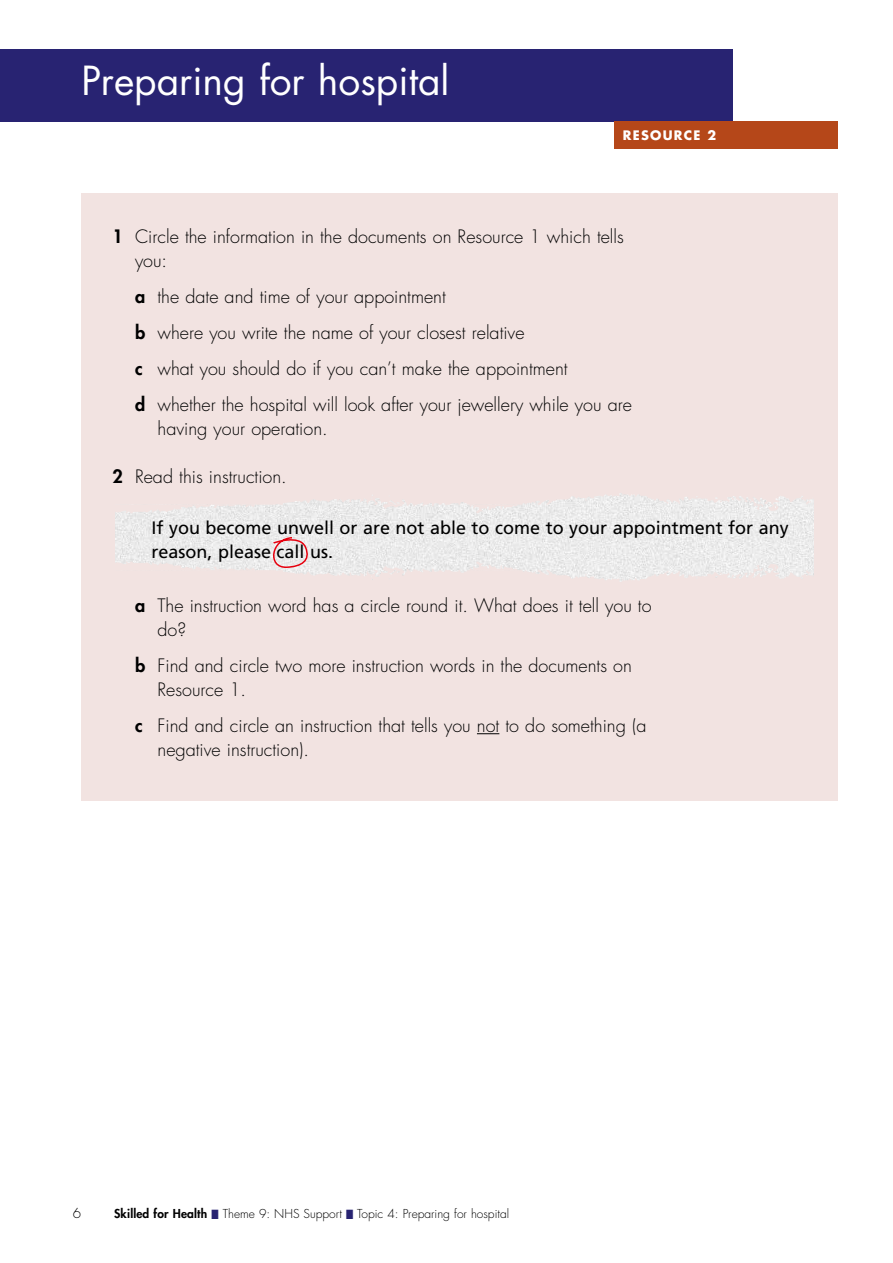
<style>
.page{position:relative;width:893px;height:1263px;background:#fff}
.page>*{position:absolute;margin:0;border:0;box-sizing:border-box;transform-origin:0 0}
.t1{font:39px "Futura Std";color:#fff}
.t2{font:300 18px/24px "Futura Std";color:#000}
.t3{font:18px/24px "Frutiger LT Std";color:#000}
.t4{font:300 13.5px "Futura Std";color:#000}
.t5{font:700 12.75px "Futura Std";letter-spacing:.1em;color:#fff}
.t6{font:300 12px "Futura Std";color:#000}
.s1{font-weight:800}
.s2{color:#282372}
</style>
<div class="page">
<div style="left:81px;top:194px;width:756px;height:607px;background:#f2e3e1"></div>
<div style="left:0;top:50px;width:732px;height:72px;background:#282372"></div>
<div style="left:614px;top:122px;width:223px;height:26px;background:#b54719"></div>
<img style="left:116px;top:513px;width:697px;height:19px">
<svg style="left:116px;top:493px;width:698px;height:20px"></svg>
<svg style="left:477px;top:733px;width:22px;height:1px"></svg>
<svg style="left:115px;top:532px;width:699px;height:50px"></svg>
<h1 class="t1" style="left:81px;top:55px;width:370px">Preparing for hospital</h1>
<p class="t5" style="left:623px;top:126px;width:95px">RESOURCE 2</p>
<p class="t2" style="left:135px;top:225px;width:490px;text-indent:-22px"><span class="s1">1</span> Circle the information in the documents on Resource 1 which tells you:</p>
<p class="t2" style="left:135px;top:279px;width:498px;line-height:36px"><span class="s1">a</span> the date and time of your appointment<br><span class="s1">b</span> where you write the name of your closest relative<br><span class="s1">c</span> what you should do if you can’t make the appointment<br><span class="s1">d</span> whether the hospital will look after your jewellery while you are</p>
<p class="t2" style="left:158px;top:417px;width:172px">having your operation.</p>
<p class="t2" style="left:113px;top:465px;width:176px"><span class="s1">2</span> Read this instruction.</p>
<p class="t3" style="left:152px;top:516px;width:639px">If you become unwell or are not able to come to your appointment for any reason, please call us.</p>
<p class="t2" style="left:158px;top:594px;width:496px;text-indent:-22px"><span class="s1">a</span> The instruction word has a circle round it. What does it tell you to do?</p>
<p class="t2" style="left:158px;top:654px;width:476px;text-indent:-22px"><span class="s1">b</span> Find and circle two more instruction words in the documents on<br>Resource 1.</p>
<p class="t2" style="left:158px;top:714px;width:490px;text-indent:-22px"><span class="s1">c</span> Find and circle an instruction that tells you not to do something (a negative instruction).</p>
<p class="t4" style="left:73px;top:1204px;width:10px">6</p>
<p class="t6" style="left:114px;top:1206px;width:396px"><span class="s1">Skilled for Health</span> <span class="s2">■</span> Theme 9: NHS Support <span class="s2">■</span> Topic 4: Preparing for hospital</p>
</div>
